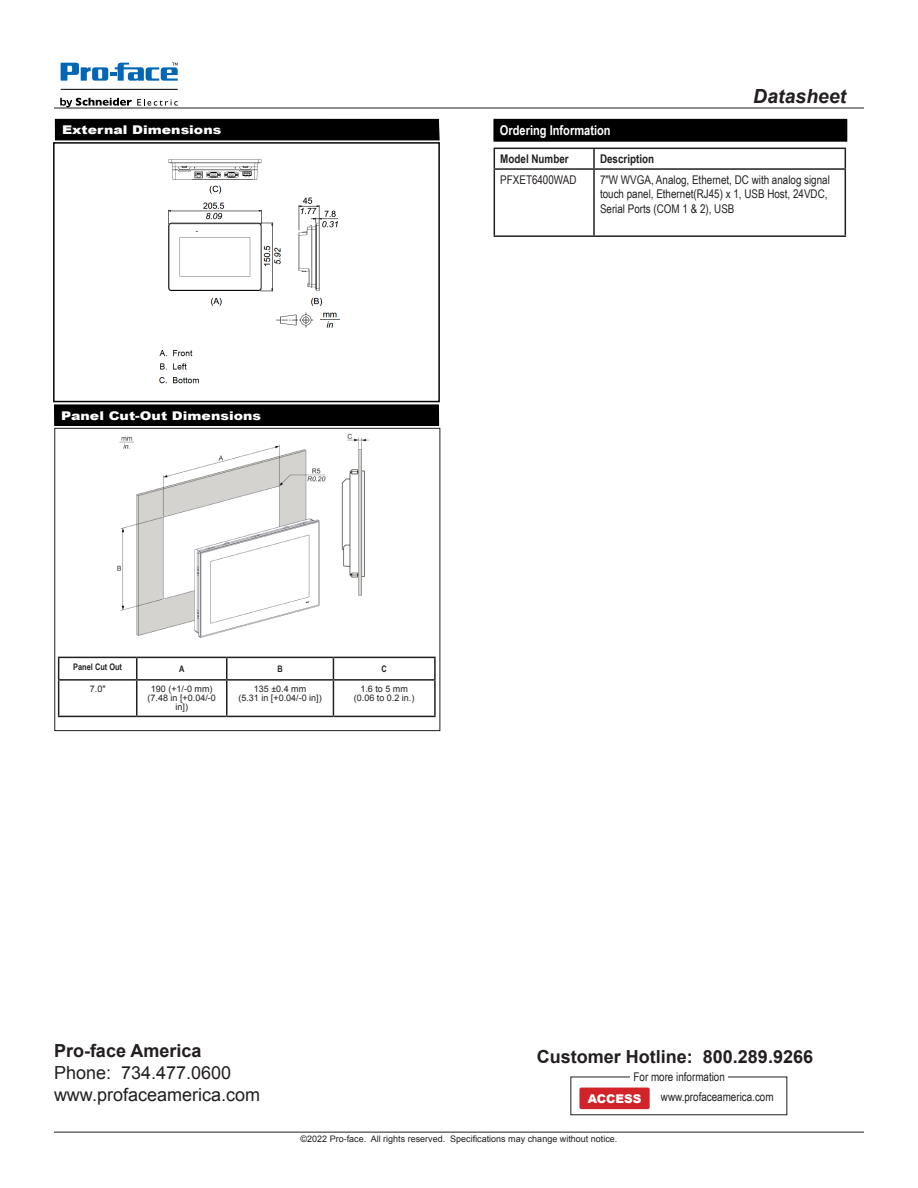
<style>
.page{position:relative;width:918px;height:1188px;background:#fff}
.page>*{position:absolute;margin:0;border:0;box-sizing:border-box;transform-origin:0 0}
.t1{font:italic 700 19.5px "Arial";color:#231f20}
.t2{font:700 18px "Arial";color:#231f20}
.t3{font:18px/21.6px "Arial";color:#231f20}
.t4{font:700 13.5px "Arial Narrow";color:#fff}
.t5{font:12px/14.4px "Arial Narrow";color:#231f20}
.t6{font:900 12px "Arial";color:#fff;scale:1.17 1}
.t7{font:700 12px "Arial Narrow";color:#231f20}
.t8{font:900 12px "Arial";color:#fff}
.t9{font:9px/9px "Arial";color:#231f20;text-align:center}
.t10{font:700 9px "Arial Narrow";color:#231f20}
</style>
<div class="page">
<hr style="left:54px;top:108px;width:810px;height:1px;background:#231f20">
<div style="left:579px;top:1088px;width:71px;height:21px;background:#d1232a;border-radius:2px"></div>
<hr style="left:54px;top:1132px;width:810px;height:1px;background:#231f20">
<svg style="left:60px;top:98px;width:118px;height:9px"></svg>
<hr style="left:61px;top:89px;width:117px;height:1px;background:#000001">
<svg style="left:61px;top:63px;width:117px;height:18px"></svg>
<svg style="left:54px;top:118px;width:386px;height:23px;background:#101010"></svg>
<svg style="left:53px;top:402px;width:388px;height:29px;background:#2b2b2b"></svg>
<img style="left:111px;top:430px;width:262px;height:208px">
<div style="left:54px;top:428px;width:386px;height:303px;border:1px solid #231f20"></div>
<hr style="left:58px;top:657px;width:79px;height:1px;background:#231f20">
<svg style="left:58px;top:658px;width:1px;height:21px"></svg>
<hr style="left:137px;top:657px;width:90px;height:1px;background:#231f20">
<svg style="left:136px;top:658px;width:1px;height:21px"></svg>
<hr style="left:227px;top:657px;width:106px;height:1px;background:#231f20">
<hr style="left:226px;top:658px;width:2px;height:21px;background:#231f20">
<hr style="left:333px;top:657px;width:103px;height:1px;background:#231f20">
<svg style="left:333px;top:658px;width:1px;height:21px"></svg>
<hr style="left:434px;top:658px;width:2px;height:21px;background:#231f20">
<hr style="left:58px;top:679px;width:79px;height:2px;background:#231f20">
<hr style="left:58px;top:681px;width:1px;height:35px;background:#231f20">
<hr style="left:137px;top:679px;width:90px;height:2px;background:#231f20">
<hr style="left:136px;top:681px;width:1px;height:35px;background:#231f20">
<hr style="left:227px;top:679px;width:106px;height:2px;background:#231f20">
<hr style="left:226px;top:681px;width:2px;height:35px;background:#231f20">
<hr style="left:333px;top:679px;width:103px;height:2px;background:#231f20">
<hr style="left:333px;top:681px;width:1px;height:35px;background:#231f20">
<hr style="left:434px;top:681px;width:2px;height:35px;background:#231f20">
<hr style="left:58px;top:716px;width:79px;height:1px;background:#231f20">
<hr style="left:137px;top:716px;width:90px;height:1px;background:#231f20">
<hr style="left:227px;top:716px;width:106px;height:1px;background:#231f20">
<hr style="left:333px;top:716px;width:103px;height:1px;background:#231f20">
<svg style="left:494px;top:147px;width:352px;height:88px"></svg>
<div style="left:494px;top:119px;width:353px;height:22px;background:#000"></div>
<hr style="left:494px;top:141px;width:353px;height:1px;background:#000">
<hr style="left:494px;top:148px;width:100px;height:1px;background:#231f20">
<svg style="left:494px;top:149px;width:1px;height:19px"></svg>
<hr style="left:594px;top:148px;width:252px;height:1px;background:#231f20">
<svg style="left:593px;top:149px;width:2px;height:19px"></svg>
<svg style="left:845px;top:149px;width:1px;height:19px"></svg>
<hr style="left:494px;top:168px;width:100px;height:2px;background:#231f20">
<hr style="left:494px;top:170px;width:1px;height:65px;background:#231f20">
<hr style="left:594px;top:168px;width:252px;height:2px;background:#231f20">
<hr style="left:593px;top:170px;width:2px;height:65px;background:#231f20">
<hr style="left:845px;top:170px;width:1px;height:65px;background:#231f20">
<hr style="left:494px;top:235px;width:100px;height:2px;background:#231f20">
<hr style="left:594px;top:235px;width:252px;height:2px;background:#231f20">
<div style="left:53px;top:142px;width:387px;height:260px;border:2px solid #050503"></div>
<img style="left:159px;top:159px;width:181px;height:225px">
<p class="t6" style="left:62px;top:121px;width:138px">External Dimensions</p>
<p class="t6" style="left:61px;top:407px;width:172px">Panel Cut-Out Dimensions</p>
<h1 class="t1" style="left:753px;top:83px;width:95px">Datasheet</h1>
<p class="t4" style="left:500px;top:120px;width:112px">Ordering Information</p>
<p class="t7" style="left:500px;top:150px;width:70px">Model Number</p>
<p class="t7" style="left:600px;top:150px;width:56px">Description</p>
<p class="t5" style="left:500px;top:172px;width:78px">PFXET6400WAD</p>
<p class="t5" style="left:600px;top:172px;width:231px">7"W WVGA, Analog, Ethernet, DC with analog signal touch panel, Ethernet(RJ45) x 1, USB Host, 24VDC,<br>Serial Ports (COM 1 &amp; 2), USB</p>
<p class="t10" style="left:73px;top:660px;width:50px">Panel Cut Out</p>
<p class="t10" style="left:179px;top:662px;width:7px">A</p>
<p class="t10" style="left:277px;top:662px;width:7px">B</p>
<p class="t10" style="left:382px;top:662px;width:7px">C</p>
<p class="t9" style="left:90px;top:685px;width:17px">7.0"</p>
<p class="t9" style="left:151px;top:685px;width:63px">190 (+1/-0 mm)</p>
<p class="t9" style="left:148px;top:694px;width:70px">(7.48 in [+0.04/-0 in])</p>
<p class="t9" style="left:254px;top:685px;width:54px">135 ±0.4 mm</p>
<p class="t9" style="left:238px;top:694px;width:85px">(5.31 in [+0.04/-0 in])</p>
<p class="t9" style="left:360px;top:685px;width:49px">1.6 to 5 mm</p>
<p class="t9" style="left:354px;top:694px;width:62px">(0.06 to 0.2 in.)</p>
<h2 class="t2" style="left:54px;top:1039px;width:149px">Pro-face America</h2>
<h2 class="t3" style="left:54px;top:1062px;width:208px">Phone: 734.477.0600 www.profaceamerica.com</h2>
<h2 class="t2" style="left:537px;top:1045px;width:278px">Customer Hotline: 800.289.9266</h2>
<p class="t8" style="left:588px;top:1090px;width:55px">ACCESS</p>
<p class="t5" style="left:661px;top:1089px;width:114px">www.profaceamerica.com</p>
<p class="t5" style="left:634px;top:1069px;width:93px">For more information</p>
<p class="t9" style="left:301px;top:1134px;width:318px">©2022 Pro-face. All rights reserved. Specifications may change without notice.</p>
</div>
